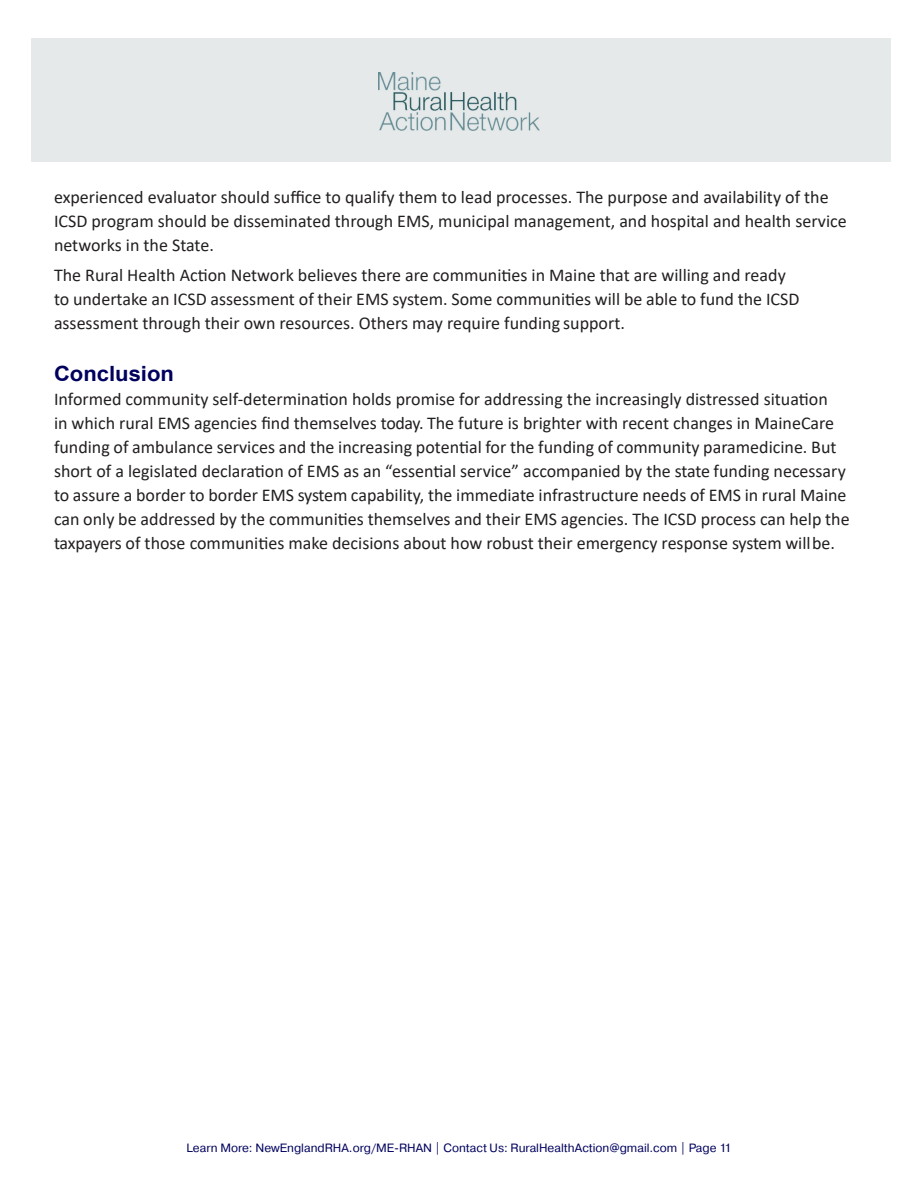
<style>
.page{position:relative;width:918px;height:1188px;background:#fff}
.page>*{position:absolute;margin:0;border:0;box-sizing:border-box;transform-origin:0 0}
.Heading_1{font:700 21px "Arial";color:#00005e;scale:1.05 1}
.Body_Text{font:18px/24px "Calibri";color:#231f20}
.t1{font:12px "Pragmatica";color:#00005e}
</style>
<div class="page">
<div style="left:31px;top:39px;width:860px;height:123px;background:#e5e9ea"></div>
<img style="left:378px;top:72px;width:162px;height:58px">
<p class="Body_Text" style="left:54px;top:184px;width:794px">experienced evaluator should suffice to qualify them to lead processes. The purpose and availability of the<br>ICSD program should be disseminated through EMS, municipal management, and hospital and health service networks in the State.</p>
<p class="Body_Text" style="left:54px;top:263px;width:747px">The Rural Health Action Network believes there are communities in Maine that are willing and ready to undertake an ICSD assessment of their EMS system. Some communities will be able to fund the ICSD assessment through their own resources. Others may require funding support.</p>
<p class="Heading_1" style="left:54px;top:359px;width:116px">Conclusion</p>
<p class="Body_Text" style="left:54px;top:387px;width:797px">Informed community self-determination holds promise for addressing the increasingly distressed situation<br>in which rural EMS agencies find themselves today. The future is brighter with recent changes in MaineCare funding of ambulance services and the increasing potential for the funding of community paramedicine. But short of a legislated declaration of EMS as an “essential service” accompanied by the state funding necessary to assure a border to border EMS system capability, the immediate infrastructure needs of EMS in rural Maine can only be addressed by the communities themselves and their EMS agencies. The ICSD process can help the taxpayers of those communities make decisions about how robust their emergency response system will be.</p>
<p class="t1" style="left:187px;top:1141px;width:546px">Learn More: NewEnglandRHA.org/ME-RHAN | Contact Us: RuralHealthAction@gmail.com | Page 11</p>
</div>
